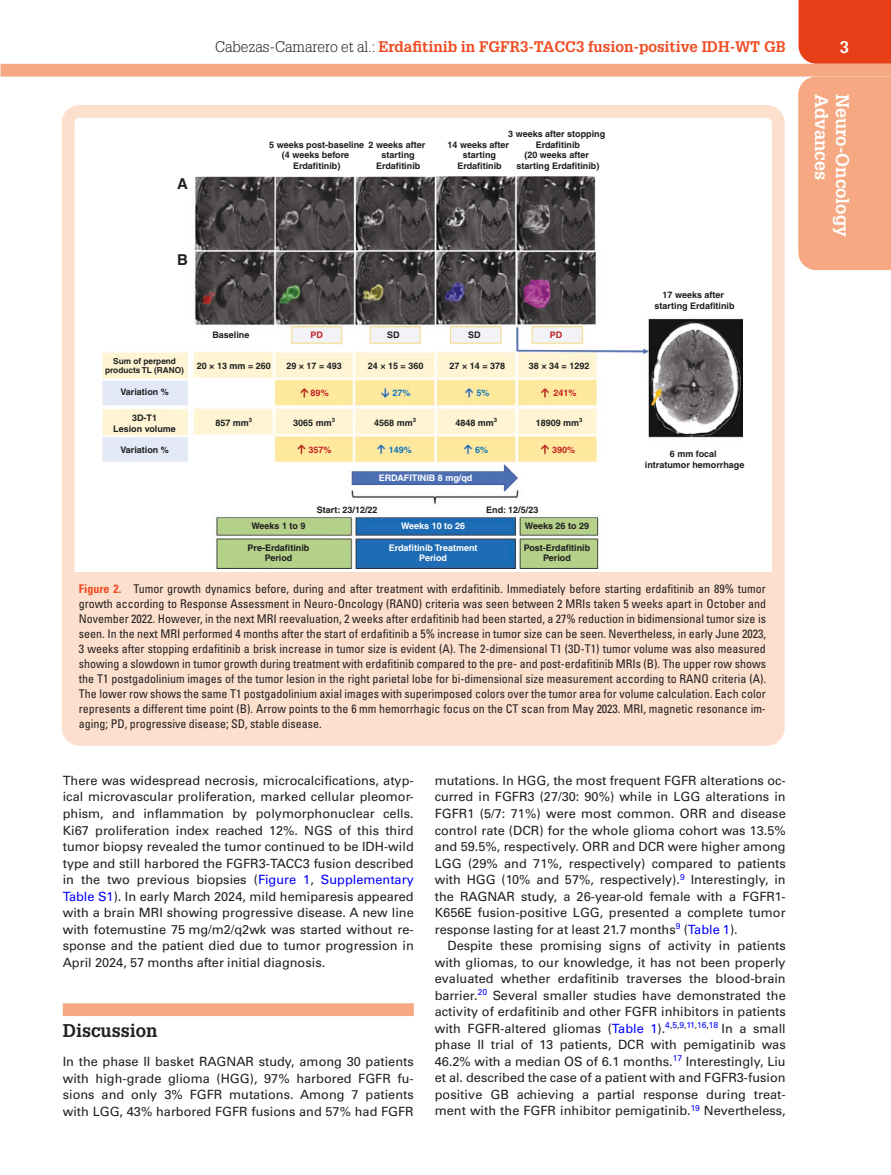
<style>
.page{position:relative;width:891px;height:1175px;background:#fff}
.page>*{position:absolute;margin:0;border:0;box-sizing:border-box;transform-origin:0 0}
.t1{font:18px "Glypha LT Std Bold 3";color:#fff}
.t2{font:700 18px "Glypha LT Std";color:#231f20}
.t3{font:700 16.5px "Glypha LT Std";color:#fff}
.t4{font:15px "Glypha LT Std Bold 4";color:#f04b22}
.t5{font:15px "Helvetica Bold 2";color:#1d1e1f}
.TextInd{font:12.75px/16.5px "Univers LT Std";color:#231f20;text-align:justify}
.Text{font:12.75px/16.5px "Univers LT Std";color:#231f20;text-align:justify}
.FigCapt{font:condensed 12px/15px "Univers LT Std";color:#231f20;text-align:justify}
.t6{font:9px/10.8px "Helvetica Bold 2";color:#1d1e1f;text-align:center}
.t7{font:9px/10.8px "Helvetica Bold 2";color:#fff;text-align:center}
.t8{font:9px "Helvetica Bold 2";color:#c22025}
.t9{font:9px "Helvetica Bold 2";color:#0e77be}
.t10{font:8.25px/9.9px "Helvetica Bold 2";color:#1d1e1f;text-align:center}
.s1{font-family:"Glypha LT Std Light 2";color:#231f20}
.s2{font-weight:700;color:#f04b22}
.s3{color:#00f}
</style>
<div class="page">
<div style="left:798px;top:76px;width:93px;height:194px;background:#f5a882"></div>
<div style="left:799px;top:0;width:92px;height:64px;background:#e73f18"></div>
<div style="left:1px;top:64px;width:890px;height:12px;background:#f5a882"></div>
<div style="left:63px;top:1003px;width:351px;height:13px;background:#f5a882"></div>
<img style="left:102px;top:177px;width:640px;height:391px">
<div style="left:73px;top:572px;width:700px;height:164px;background:#fcdfcd"></div>
<div style="left:62px;top:105px;width:723px;height:640px;border:13px solid #fcdfcd;border-radius:12px"></div>
<p class="t4" style="left:215px;top:37px;width:572px"><span class="s1">Cabezas-Camarero et al.:</span> Erdafitinib in FGFR3-TACC3 fusion-positive IDH-WT GB</p>
<p class="t3" style="left:840px;top:37px;width:11px">3</p>
<p class="t5" style="left:177px;top:175px;width:12px">A</p>
<p class="t5" style="left:177px;top:250px;width:12px">B</p>
<p class="t6" style="left:269px;top:139px;width:97px">5 weeks post-baseline (4 weeks before<br>Erdafitinib)</p>
<p class="t6" style="left:369px;top:139px;width:58px">2 weeks after starting<br>Erdafitinib</p>
<p class="t6" style="left:448px;top:139px;width:63px">14 weeks after starting<br>Erdafitinib</p>
<p class="t6" style="left:508px;top:128px;width:99px">3 weeks after stopping<br>Erdafitinib<br>(20 weeks after starting Erdafitinib)</p>
<p class="t10" style="left:105px;top:355px;width:80px">Sum of perpend products TL (RANO)</p>
<p class="t6" style="left:120px;top:386px;width:50px">Variation %</p>
<p class="t6" style="left:113px;top:412px;width:64px">3D-T1<br>Lesion volume</p>
<p class="t6" style="left:120px;top:444px;width:50px">Variation %</p>
<p class="t6" style="left:212px;top:329px;width:39px">Baseline</p>
<p class="t8" style="left:311px;top:329px;width:14px">PD</p>
<p class="t6" style="left:387px;top:329px;width:14px">SD</p>
<p class="t6" style="left:468px;top:329px;width:14px">SD</p>
<p class="t8" style="left:550px;top:329px;width:14px">PD</p>
<p class="t6" style="left:197px;top:360px;width:76px">20 × 13 mm = 260</p>
<p class="t6" style="left:286px;top:360px;width:57px">29 × 17 = 493</p>
<p class="t6" style="left:368px;top:360px;width:57px">24 × 15 = 360</p>
<p class="t6" style="left:450px;top:360px;width:57px">27 × 14 = 378</p>
<p class="t6" style="left:529px;top:360px;width:62px">38 × 34 = 1292</p>
<p class="t6" style="left:215px;top:417px;width:38px">857 mm<sup>3</sup></p>
<p class="t8" style="left:311px;top:387px;width:20px">89%</p>
<p class="t9" style="left:392px;top:387px;width:20px">27%</p>
<p class="t9" style="left:477px;top:387px;width:15px">5%</p>
<p class="t8" style="left:554px;top:387px;width:25px">241%</p>
<p class="t6" style="left:293px;top:417px;width:43px">3065 mm<sup>3</sup></p>
<p class="t6" style="left:374px;top:417px;width:43px">4568 mm<sup>3</sup></p>
<p class="t6" style="left:455px;top:417px;width:43px">4848 mm<sup>3</sup></p>
<p class="t6" style="left:536px;top:417px;width:48px">18909 mm<sup>3</sup></p>
<p class="t8" style="left:308px;top:444px;width:25px">357%</p>
<p class="t9" style="left:389px;top:444px;width:25px">149%</p>
<p class="t7" style="left:379px;top:472px;width:95px">ERDAFITINIB 8 mg/qd</p>
<p class="t9" style="left:475px;top:444px;width:15px">6%</p>
<p class="t8" style="left:552px;top:444px;width:25px">390%</p>
<p class="t6" style="left:317px;top:504px;width:62px">Start: 23/12/22</p>
<p class="t6" style="left:486px;top:504px;width:54px">End: 12/5/23</p>
<p class="t6" style="left:251px;top:520px;width:56px">Weeks 1 to 9</p>
<p class="t6" style="left:248px;top:542px;width:63px">Pre-Erdafitinib<br>Period</p>
<p class="t7" style="left:401px;top:520px;width:66px">Weeks 10 to 26</p>
<p class="t7" style="left:389px;top:542px;width:90px">Erdafitinib Treatment<br>Period</p>
<p class="t6" style="left:525px;top:520px;width:66px">Weeks 26 to 29</p>
<p class="t6" style="left:524px;top:542px;width:68px">Post-Erdafitinib<br>Period</p>
<p class="t6" style="left:655px;top:289px;width:82px">17 weeks after starting Erdafitinib</p>
<p class="t6" style="left:645px;top:448px;width:101px">6 mm focal<br>intratumor hemorrhage</p>
<h1 class="t1" style="left:833px;top:94px;width:88px;rotate:90deg">Advances</h1>
<h1 class="t1" style="left:854px;top:94px;width:145px;rotate:90deg">Neuro-Oncology</h1>
<p class="FigCapt" style="left:79px;top:581px;width:689px"><span class="s2">Figure 2.</span> Tumor growth dynamics before, during and after treatment with erdafitinib. Immediately before starting erdafitinib an 89% tumor growth according to Response Assessment in Neuro-Oncology (RANO) criteria was seen between 2 MRIs taken 5 weeks apart in October and November 2022. However, in the next MRI reevaluation, 2 weeks after erdafitinib had been started, a 27% reduction in bidimensional tumor size is seen. In the next MRI performed 4 months after the start of erdafitinib a 5% increase in tumor size can be seen. Nevertheless, in early June 2023, 3 weeks after stopping erdafitinib a brisk increase in tumor size is evident (A). The 2-dimensional T1 (3D-T1) tumor volume was also measured showing a slowdown in tumor growth during treatment with erdafitinib compared to the pre- and post-erdafitinib MRIs (B). The upper row shows the T1 postgadolinium images of the tumor lesion in the right parietal lobe for bi-dimensional size measurement according to RANO criteria (A).<br>The lower row shows the same T1 postgadolinium axial images with superimposed colors over the tumor area for volume calculation. Each color represents a different time point (B). Arrow points to the 6 mm hemorrhagic focus on the CT scan from May 2023. MRI, magnetic resonance im&shy;aging; PD, progressive disease; SD, stable disease.</p>
<p class="TextInd" style="left:63px;top:772px;width:353px">There was widespread necrosis, microcalcifications, atyp&shy;ical microvascular proliferation, marked cellular pleomor&shy;phism, and inflammation by polymorphonuclear cells.<br>Ki67 proliferation index reached 12%. NGS of this third tumor biopsy revealed the tumor continued to be IDH-wild type and still harbored the FGFR3-TACC3 fusion described in the two previous biopsies (<span class="s3">Figure 1</span>, <span class="s3">Supplementary Table S1</span>). In early March 2024, mild hemiparesis appeared with a brain MRI showing progressive disease. A new line with fotemustine 75 mg/m2/q2wk was started without re&shy;sponse and the patient died due to tumor progression in April 2024, 57 months after initial diagnosis.</p>
<h2 class="t2" style="left:63px;top:1019px;width:96px">Discussion</h2>
<p class="Text" style="left:63px;top:1053px;width:353px">In the phase II basket RAGNAR study, among 30 patients with high-grade glioma (HGG), 97% harbored FGFR fu&shy;sions and only 3% FGFR mutations. Among 7 patients with LGG, 43% harbored FGFR fusions and 57% had FGFR</p>
<p class="Text" style="left:435px;top:772px;width:353px">mutations. In HGG, the most frequent FGFR alterations oc&shy;curred in FGFR3 (27/30: 90%) while in LGG alterations in FGFR1 (5/7: 71%) were most common. ORR and disease control rate (DCR) for the whole glioma cohort was 13.5% and 59.5%, respectively. ORR and DCR were higher among LGG (29% and 71%, respectively) compared to patients with HGG (10% and 57%, respectively).<sup>9</sup> Interestingly, in the RAGNAR study, a 26-year-old female with a FGFR1- K656E fusion-positive LGG, presented a complete tumor response lasting for at least 21.7 months<sup>9</sup> (<span class="s3">Table 1</span>).</p>
<p class="TextInd" style="left:435px;top:937px;width:353px;text-indent:13px">Despite these promising signs of activity in patients with gliomas, to our knowledge, it has not been properly evaluated whether erdafitinib traverses the blood-brain barrier.<sup>20</sup> Several smaller studies have demonstrated the activity of erdafitinib and other FGFR inhibitors in patients with FGFR-altered gliomas (<span class="s3">Table 1</span>).<sup>4</sup><sup>,</sup><sup>5</sup><sup>,</sup><sup>9</sup><sup>,</sup><sup>11</sup><sup>,</sup><sup>16</sup><sup>,</sup><sup>18</sup> In a small phase II trial of 13 patients, DCR with pemigatinib was 46.2% with a median OS of 6.1 months.<sup>17</sup> Interestingly, Liu et al. described the case of a patient with and FGFR3-fusion positive GB achieving a partial response during treat&shy;ment with the FGFR inhibitor pemigatinib.<sup>19</sup> Nevertheless,</p>
</div>
